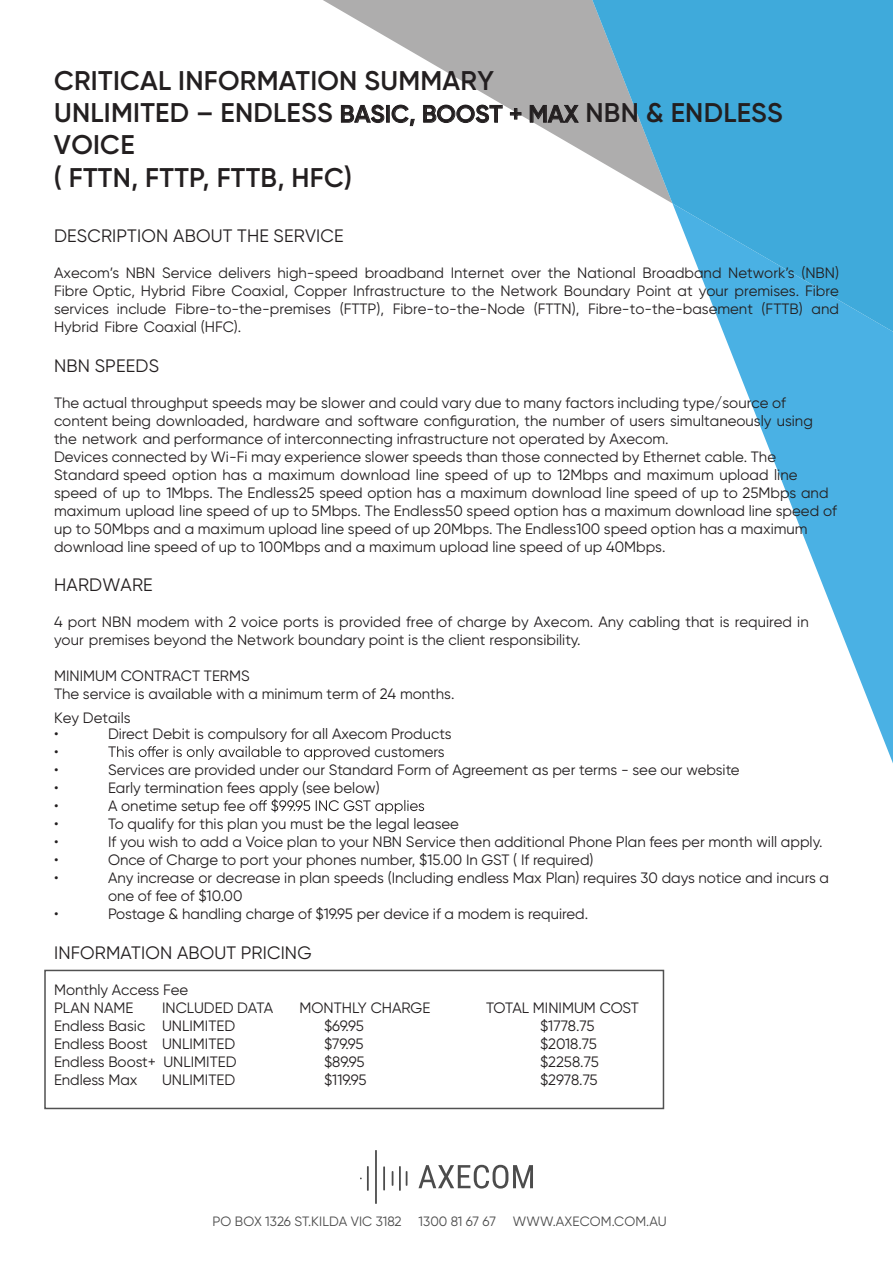
<style>
.page{position:relative;width:893px;height:1263px;background:#fff}
.page>*{position:absolute;margin:0;border:0;box-sizing:border-box;transform-origin:0 0}
.t1{font:600 27px/32.4px "Gilroy";letter-spacing:.01em;color:#231f20}
.t2{font:18px "Gilroy";letter-spacing:.01em;color:#231f20}
.t3{font:15px/18px "Gilroy";color:#231f20}
.t4{font:13.5px "Gilroy";color:#4c4c4c}
.s1{font-size:24px}
</style>
<div class="page">
<svg style="left:323px;top:0;width:269px;height:157px;fill:#aeadad"></svg>
<svg style="left:723px;top:332px;width:170px;height:431px"></svg>
<svg style="left:592px;top:0;width:301px;height:332px;fill:#3faadb"></svg>
<svg style="left:108px;top:746px;width:228px;height:14px"></svg>
<svg style="left:258px;top:799px;width:166px;height:15px"></svg>
<svg style="left:341px;top:104px;width:44px;height:19px"></svg>
<div style="left:386px;top:105px;width:4px;height:18px;border:1px solid #231f20"></div>
<svg style="left:391px;top:104px;width:24px;height:22px"></svg>
<svg style="left:423px;top:104px;width:80px;height:19px"></svg>
<svg style="left:510px;top:108px;width:12px;height:12px"></svg>
<svg style="left:530px;top:105px;width:49px;height:18px"></svg>
<svg style="left:360px;top:1166px;width:9px;height:25px"></svg>
<svg style="left:375px;top:1150px;width:2px;height:54px"></svg>
<svg style="left:383px;top:1166px;width:2px;height:25px"></svg>
<svg style="left:399px;top:1166px;width:8px;height:25px"></svg>
<svg style="left:392px;top:1171px;width:1px;height:15px"></svg>
<svg style="left:418px;top:1165px;width:115px;height:23px"></svg>
<div style="left:44px;top:970px;width:620px;height:139px;border:2px solid #515151"></div>
<h1 class="t1" style="left:54px;top:64px;width:730px">CRITICAL INFORMATION SUMMARY<br>UNLIMITED – ENDLESS <span class="s1">BASIC, BOOST + MAX</span> NBN &amp; ENDLESS<br>VOICE<br>( FTTN, FTTP, FTTB, HFC)</h1>
<p class="t2" style="left:54px;top:225px;width:291px">DESCRIPTION ABOUT THE SERVICE</p>
<p class="t3" style="left:54px;top:264px;width:786px;text-align:justify">Axecom’s NBN Service delivers high-speed broadband Internet over the National Broadband Network’s (NBN)<br>Fibre Optic, Hybrid Fibre Coaxial, Copper Infrastructure to the Network Boundary Point at your premises. Fibre services include Fibre-to-the-premises (FTTP), Fibre-to-the-Node (FTTN), Fibre-to-the-basement (FTTB) and Hybrid Fibre Coaxial (HFC).</p>
<p class="t2" style="left:54px;top:354px;width:106px">NBN SPEEDS</p>
<p class="t3" style="left:54px;top:393px;width:784px">The actual throughput speeds may be slower and could vary due to many factors including type/source of content being downloaded, hardware and software configuration, the number of users simultaneously using the network and performance of interconnecting infrastructure not operated by Axecom.<br>Devices connected by Wi-Fi may experience slower speeds than those connected by Ethernet cable. The Standard speed option has a maximum download line speed of up to 12Mbps and maximum upload line speed of up to 1Mbps. The Endless25 speed option has a maximum download line speed of up to 25Mbps and maximum upload line speed of up to 5Mbps. The Endless50 speed option has a maximum download line speed of up to 50Mbps and a maximum upload line speed of up 20Mbps. The Endless100 speed option has a maximum download line speed of up to 100Mbps and a maximum upload line speed of up 40Mbps.</p>
<p class="t2" style="left:54px;top:574px;width:100px">HARDWARE</p>
<p class="t3" style="left:54px;top:613px;width:756px">4 port NBN modem with 2 voice ports is provided free of charge by Axecom. Any cabling that is required in your premises beyond the Network boundary point is the client responsibility.</p>
<p class="t3" style="left:54px;top:667px;width:402px">MINIMUM CONTRACT TERMS<br>The service is available with a minimum term of 24 months.</p>
<p class="t3" style="left:54px;top:708px;width:78px">Key Details</p>
<p class="t3" style="left:54px;top:724px;width:6px">•</p>
<p class="t3" style="left:108px;top:724px;width:345px">Direct Debit is compulsory for all Axecom Products</p>
<p class="t3" style="left:54px;top:742px;width:6px">•</p>
<p class="t3" style="left:336px;top:742px;width:110px">oved customers</p>
<p class="t3" style="left:54px;top:760px;width:6px">•</p>
<p class="t3" style="left:108px;top:760px;width:633px">Services are provided under our Standard Form of Agreement as per terms - see our website</p>
<p class="t3" style="left:54px;top:778px;width:6px">•</p>
<p class="t3" style="left:108px;top:778px;width:273px">Early termination fees apply (see below)</p>
<p class="t3" style="left:54px;top:796px;width:6px">•</p>
<p class="t3" style="left:108px;top:796px;width:152px">A onetime setup fee o</p>
<p class="t3" style="left:54px;top:814px;width:6px">•</p>
<p class="t3" style="left:108px;top:814px;width:352px">To qualify for this plan you must be the legal leasee</p>
<p class="t3" style="left:54px;top:832px;width:6px">•</p>
<p class="t3" style="left:108px;top:832px;width:716px">If you wish to add a Voice plan to your NBN Service then additional Phone Plan fees per month will apply.</p>
<p class="t3" style="left:54px;top:850px;width:6px">•</p>
<p class="t3" style="left:108px;top:850px;width:487px">Once of Charge to port your phones number, $15.00 In GST ( If required)</p>
<p class="t3" style="left:54px;top:868px;width:6px">•</p>
<p class="t3" style="left:108px;top:868px;width:723px">Any increase or decrease in plan speeds (Including endless Max Plan) requires 30 days notice and incurs a one of fee of $10.00</p>
<p class="t3" style="left:54px;top:904px;width:6px">•</p>
<p class="t3" style="left:108px;top:904px;width:482px">Postage &amp; handling charge of $19.95 per device if a modem is required.</p>
<p class="t2" style="left:54px;top:941px;width:259px">INFORMATION ABOUT PRICING</p>
<p class="t3" style="left:54px;top:980px;width:136px">Monthly Access Fee<br>PLAN NAME</p>
<p class="t3" style="left:162px;top:998px;width:113px">INCLUDED DATA</p>
<p class="t3" style="left:299px;top:998px;width:132px">MONTHLY CHARGE</p>
<p class="t3" style="left:486px;top:998px;width:154px">TOTAL MINIMUM COST</p>
<p class="t3" style="left:54px;top:1016px;width:183px">Endless Basic UNLIMITED</p>
<p class="t3" style="left:324px;top:1016px;width:41px">$69.95</p>
<p class="t3" style="left:540px;top:1016px;width:56px">$1778.75</p>
<p class="t3" style="left:54px;top:1034px;width:183px">Endless Boost UNLIMITED</p>
<p class="t3" style="left:324px;top:1034px;width:41px">$79.95</p>
<p class="t3" style="left:540px;top:1034px;width:58px">$2018.75</p>
<p class="t3" style="left:54px;top:1052px;width:184px">Endless Boost+ UNLIMITED</p>
<p class="t3" style="left:324px;top:1052px;width:42px">$89.95</p>
<p class="t3" style="left:540px;top:1052px;width:60px">$2258.75</p>
<p class="t3" style="left:54px;top:1070px;width:85px">Endless Max</p>
<p class="t3" style="left:162px;top:1070px;width:75px">UNLIMITED</p>
<p class="t3" style="left:324px;top:1070px;width:44px">$119.95</p>
<p class="t3" style="left:540px;top:1070px;width:59px">$2978.75</p>
<p class="t4" style="left:213px;top:1212px;width:191px">PO BOX 1326 ST.KILDA VIC 3182</p>
<p class="t4" style="left:419px;top:1212px;width:79px">1300 81 67 67</p>
<p class="t4" style="left:513px;top:1212px;width:155px">WWW.AXECOM.COM.AU</p>
</div>
